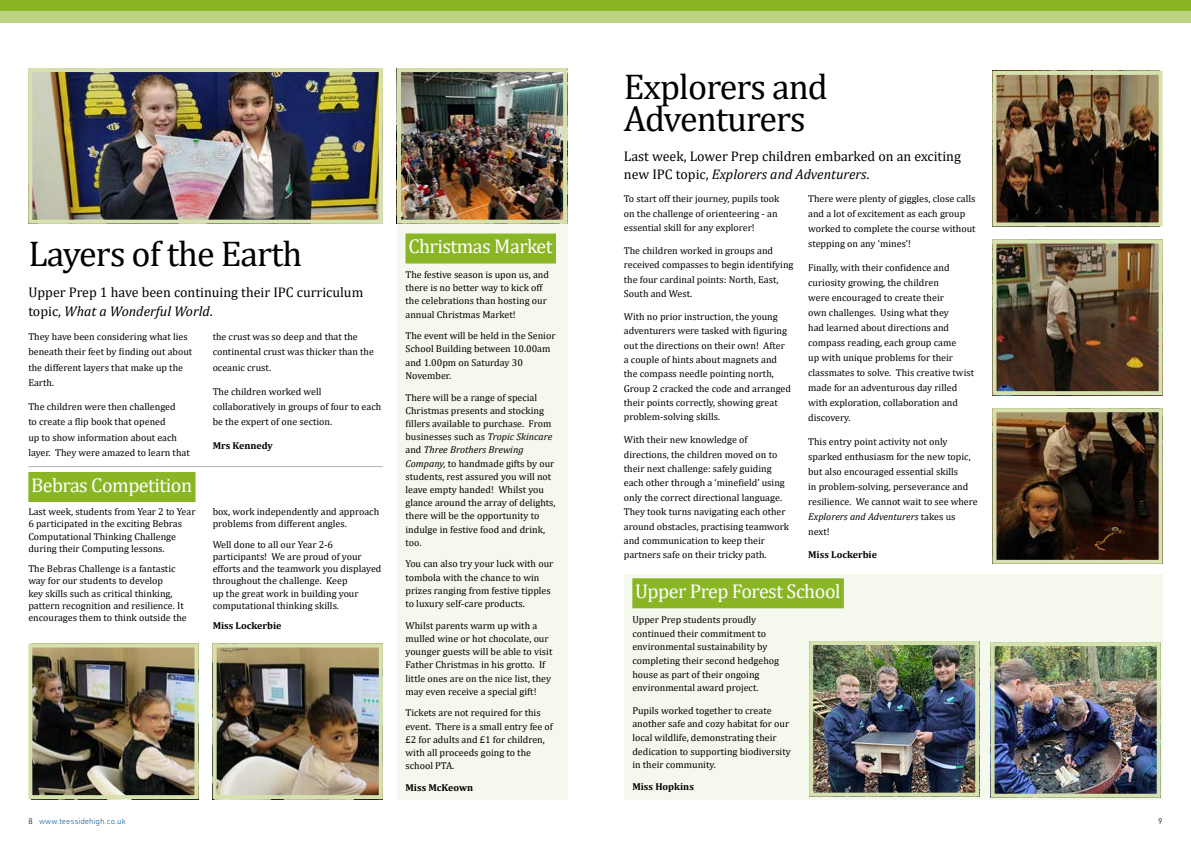
<style>
.page{position:relative;width:1191px;height:842px;background:#fff}
.page>*{position:absolute;margin:0;border:0;box-sizing:border-box;transform-origin:0 0}
.t1{font:36px/32.4px "Cambria";letter-spacing:-.025em;color:#000}
.t2{font:20px "Cambria";letter-spacing:-.025em;color:#fff}
.t3{font:14px/19.4px "Cambria";color:#000}
.t4{font:10px/13.2px "Cambria";color:#000}
.t5{font:700 10px "Cambria";color:#000}
.t6{font:300 8px "URWDIN";color:#075b9c}
.t7{font:300 8px "URWDIN";color:#000}
.s1{font-style:italic}
.s2{color:#000}
</style>
<div class="page">
<div style="left:0;top:0;width:595px;height:11px;background:#8ab625"></div>
<div style="left:0;top:11px;width:595px;height:12px;background:#bed283"></div>
<div style="left:595px;top:0;width:596px;height:11px;background:#8ab625"></div>
<div style="left:595px;top:11px;width:596px;height:12px;background:#bed283"></div>
<div style="left:397px;top:71px;width:170px;height:728px;background:#f5f8ed"></div>
<div style="left:405px;top:233px;width:151px;height:30px;background:#8ab625"></div>
<div style="left:28px;top:472px;width:167px;height:30px;background:#8ab625"></div>
<hr style="left:28px;top:466px;width:355px;height:1px;background:#b3b2b2">
<div style="left:624px;top:574px;width:538px;height:225px;background:#f5f8ed"></div>
<div style="left:632px;top:578px;width:212px;height:30px;background:#8ab625"></div>
<img style="left:814px;top:646px;width:160px;height:146px">
<div style="left:809px;top:641px;width:170px;height:156px;border:4px solid #d5e1af"></div>
<img style="left:995px;top:647px;width:160px;height:146px">
<div style="left:990px;top:642px;width:170px;height:156px;border:4px solid #d5e1af"></div>
<img style="left:402px;top:73px;width:160px;height:146px">
<div style="left:397px;top:68px;width:170px;height:156px;border:4px solid #d5e1af"></div>
<img style="left:33px;top:73px;width:345px;height:146px">
<div style="left:28px;top:68px;width:355px;height:156px;border:4px solid #d5e1af"></div>
<img style="left:997px;top:76px;width:160px;height:145px">
<div style="left:992px;top:71px;width:170px;height:155px;border:4px solid #d5e1af"></div>
<img style="left:33px;top:648px;width:160px;height:146px">
<div style="left:28px;top:643px;width:170px;height:156px;border:4px solid #d5e1af"></div>
<img style="left:218px;top:648px;width:160px;height:146px">
<div style="left:213px;top:643px;width:170px;height:156px;border:4px solid #d5e1af"></div>
<img style="left:997px;top:245px;width:160px;height:145px">
<div style="left:992px;top:240px;width:170px;height:155px;border:4px solid #d5e1af"></div>
<img style="left:997px;top:413px;width:160px;height:146px">
<div style="left:992px;top:408px;width:170px;height:156px;border:4px solid #d5e1af"></div>
<h1 class="t1" style="left:28px;top:237px;width:275px">Layers of the Earth</h1>
<h3 class="t3" style="left:28px;top:282px;width:336px">Upper Prep 1 have been continuing their IPC curriculum topic, <span class="s1">What a Wonderful World</span>.</h3>
<p class="t4" style="left:28px;top:329px;width:165px;line-height:15.4px">They have been considering what lies beneath their feet by finding out about the different layers that make up the<br>Earth.</p>
<p class="t4" style="left:28px;top:399px;width:163px;line-height:15.4px">The children were then challenged<br>to create a flip book that opened<br>up to show information about each layer. They were amazed to learn that</p>
<p class="t4" style="left:213px;top:329px;width:163px;line-height:15.4px">the crust was so deep and that the continental crust was thicker than the oceanic crust.</p>
<p class="t4" style="left:213px;top:383px;width:170px;line-height:15.4px">The children worked well collaboratively in groups of four to each be the expert of one section.</p>
<p class="t5" style="left:213px;top:439px;width:62px">Mrs Kennedy</p>
<h2 class="t2" style="left:31px;top:473px;width:162px">Bebras Competition</h2>
<p class="t4" style="left:28px;top:506px;width:169px;line-height:12.1px">Last week, students from Year 2 to Year 6 participated in the exciting Bebras Computational Thinking Challenge during their Computing lessons.</p>
<p class="t4" style="left:28px;top:563px;width:160px;line-height:12.1px">The Bebras Challenge is a fantastic way for our students to develop<br>key skills such as critical thinking, pattern recognition and resilience. It encourages them to think outside the</p>
<p class="t4" style="left:213px;top:506px;width:168px;line-height:12.1px">box, work independently and approach problems from different angles.</p>
<p class="t4" style="left:213px;top:538px;width:170px;line-height:12.1px">Well done to all our Year 2-6 participants! We are proud of your efforts and the teamwork you displayed throughout the challenge. Keep<br>up the great work in building your computational thinking skills.</p>
<p class="t5" style="left:213px;top:619px;width:70px">Miss Lockerbie</p>
<h2 class="t2" style="left:408px;top:235px;width:146px">Christmas Market</h2>
<p class="t4" style="left:405px;top:268px;width:145px">The festive season is upon us, and there is no better way to kick off the celebrations than hosting our annual Christmas Market!</p>
<p class="t4" style="left:405px;top:329px;width:151px">The event will be held in the Senior<br>School Building between 10.00am and 1.00pm on Saturday 30<br>November.</p>
<p class="t4" style="left:405px;top:390px;width:152px">There will be a range of special<br>Christmas presents and stocking fillers available to purchase. From businesses such as <span class="s1">Tropic Skincare </span>and <span class="s1">Three Brothers Brewing<br>Company,</span> to handmade gifts by our students, rest assured you will not leave empty handed! Whilst you glance around the array of delights, there will be the opportunity to indulge in festive food and drink, too.</p>
<p class="t4" style="left:405px;top:557px;width:149px">You can also try your luck with our tombola with the chance to win prizes ranging from festive tipples to luxury self-care products.</p>
<p class="t4" style="left:405px;top:619px;width:148px">Whilst parents warm up with a mulled wine or hot chocolate, our younger guests will be able to visit Father Christmas in his grotto. If little ones are on the nice list, they may even receive a special gift!</p>
<p class="t4" style="left:405px;top:706px;width:149px">Tickets are not required for this event. There is a small entry fee of £2 for adults and £1 for children, with all proceeds going to the school PTA.</p>
<p class="t5" style="left:405px;top:780px;width:69px">Miss McKeown</p>
<h1 class="t1" style="left:624px;top:70px;width:206px">Explorers and<br>Adventurers</h1>
<h3 class="t3" style="left:624px;top:147px;width:339px;line-height:18.4px">Last week, Lower Prep children embarked on an exciting new IPC topic, <span class="s1">Explorers and Adventurers</span>.</h3>
<p class="t4" style="left:624px;top:192px;width:157px;line-height:14.4px">To start off their journey, pupils took on the challenge of orienteering - an essential skill for any explorer!</p>
<p class="t4" style="left:624px;top:243px;width:171px;line-height:14.4px">The children worked in groups and received compasses to begin identifying the four cardinal points: North, East,<br>South and West.</p>
<p class="t4" style="left:624px;top:309px;width:169px;line-height:14.4px">With no prior instruction, the young adventurers were tasked with figuring out the directions on their own! After a couple of hints about magnets and the compass needle pointing north, Group 2 cracked the code and arranged their points correctly, showing great problem-solving skills.</p>
<p class="t4" style="left:624px;top:433px;width:167px;line-height:14.4px">With their new knowledge of directions, the children moved on to their next challenge: safely guiding each other through a ‘minefield’ using only the correct directional language.<br>They took turns navigating each other around obstacles, practising teamwork and communication to keep their partners safe on their tricky path.</p>
<p class="t4" style="left:808px;top:191px;width:169px;line-height:15px">There were plenty of giggles, close calls and a lot of excitement as each group worked to complete the course without stepping on any ‘mines’!</p>
<p class="t4" style="left:808px;top:260px;width:167px;line-height:15px">Finally, with their confidence and curiosity growing, the children<br>were encouraged to create their<br>own challenges. Using what they<br>had learned about directions and compass reading, each group came<br>up with unique problems for their classmates to solve. This creative twist made for an adventurous day rilled with exploration, collaboration and discovery.</p>
<p class="t4" style="left:808px;top:434px;width:171px;line-height:15px">This entry point activity not only sparked enthusiasm for the new topic, but also encouraged essential skills<br>in problem-solving, perseverance and resilience. We cannot wait to see where<br><span class="s1">Explorers and Adventurers</span> takes us next!</p>
<p class="t5" style="left:808px;top:548px;width:70px">Miss Lockerbie</p>
<h2 class="t2" style="left:635px;top:579px;width:207px">Upper Prep Forest School</h2>
<p class="t4" style="left:632px;top:613px;width:148px;line-height:13.6px">Upper Prep students proudly continued their commitment to environmental sustainability by completing their second hedgehog house as part of their ongoing environmental award project.</p>
<p class="t4" style="left:632px;top:703px;width:160px;line-height:13.6px">Pupils worked together to create another safe and cozy habitat for our local wildlife, demonstrating their dedication to supporting biodiversity in their community.</p>
<p class="t5" style="left:632px;top:780px;width:63px">Miss Hopkins</p>
<p class="t6" style="left:28px;top:815px;width:99px"><span class="s2">8</span> www.teessidehigh.co.uk</p>
<p class="t7" style="left:1158px;top:815px;width:6px">9</p>
</div>
